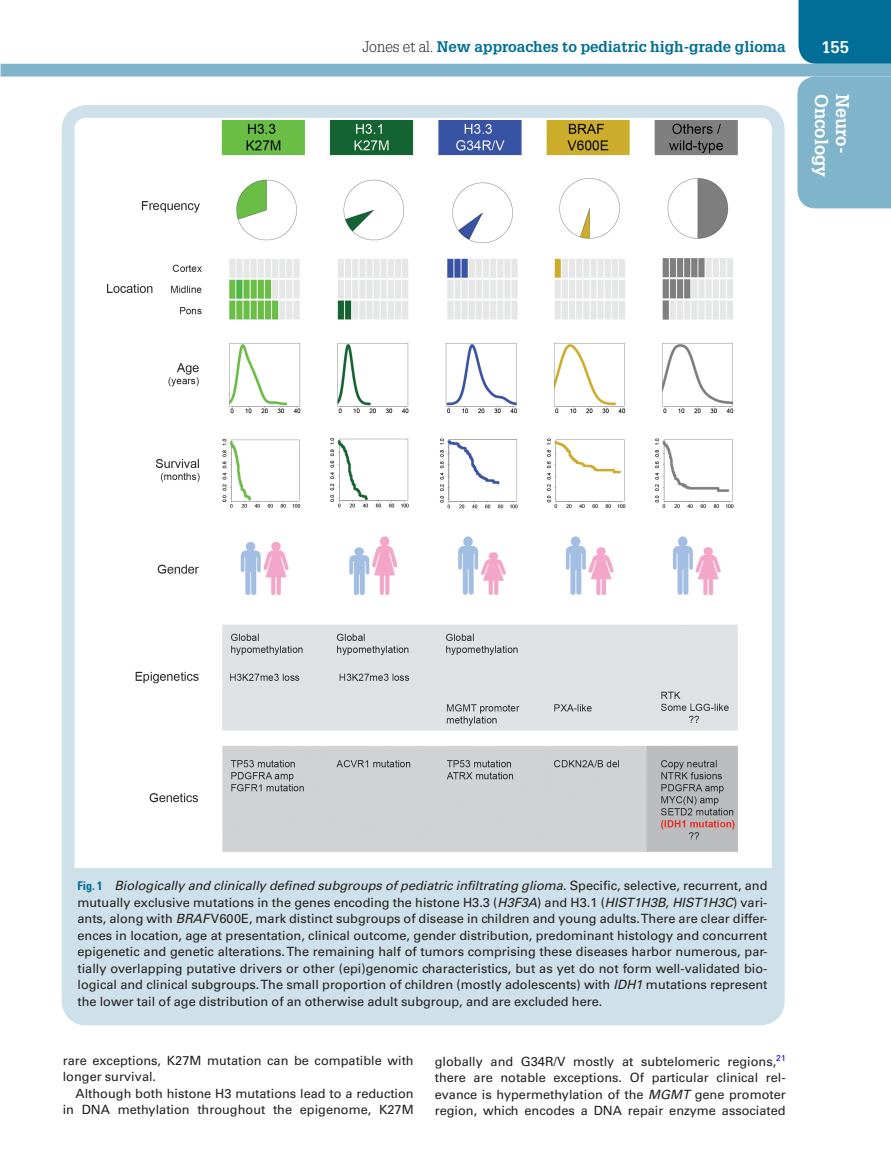
<style>
.page{position:relative;width:891px;height:1175px;background:#fff}
.page>*{position:absolute;margin:0;border:0;box-sizing:border-box;transform-origin:0 0}
.t1{font:700 18px "Glypha LT Std";color:#fff}
.t2{font:700 16.5px "Glypha LT Std";color:#fff}
.t3{font:700 15px "Glypha LT Std";color:#006e96}
.t4{font:12.75px/16.5px "Univers LT Std";color:#231f20;text-align:justify}
.s1{font-weight:300;color:#231f20}
.s2{font-weight:700;font-stretch:condensed;font-size:12px;color:#006e96}
.s3{font-style:italic}
</style>
<div class="page">
<div style="left:799px;top:0;width:92px;height:64px;background:#006e96"></div>
<div style="left:1px;top:64px;width:890px;height:12px;background:#7fb4ca"></div>
<div style="left:797px;top:76px;width:94px;height:132px;background:#7fb4ca"></div>
<div style="left:73px;top:868px;width:700px;height:151px;background:#cee0ea"></div>
<img style="left:107px;top:121px;width:630px;height:730px">
<div style="left:62px;top:105px;width:723px;height:920px;border:13px solid #cee0ea;border-radius:18px"></div>
<p class="t3" style="left:363px;top:37px;width:425px"><span class="s1">Jones et al.</span> New approaches to pediatric high-grade glioma</p>
<p class="t2" style="left:821px;top:37px;width:29px">155</p>
<h1 class="t1" style="left:833px;top:94px;width:85px;rotate:90deg">Oncology</h1>
<h1 class="t1" style="left:854px;top:94px;width:61px;rotate:90deg">Neuro-</h1>
<p class="t4" style="left:77px;top:877px;width:692px"><span class="s2">Fig. 1</span> <span class="s3">Biologically and clinically defined subgroups of pediatric infiltrating glioma</span>. Specific, selective, recurrent, and mutually exclusive mutations in the genes encoding the histone H3.3 (<span class="s3">H3F3A</span>) and H3.1 (<span class="s3">HIST1H3B</span>, <span class="s3">HIST1H3C</span>) vari&shy;ants, along with <span class="s3">BRAF</span> V600E, mark distinct subgroups of disease in children and young adults. There are clear differ&shy;ences in location, age at presentation, clinical outcome, gender distribution, predominant histology and concurrent epigenetic and genetic alterations. The remaining half of tumors comprising these diseases harbor numerous, par&shy;tially overlapping putative drivers or other (epi)genomic characteristics, but as yet do not form well-validated bio&shy;logical and clinical subgroups. The small proportion of children (mostly adolescents) with <span class="s3">IDH1</span> mutations represent the lower tail of age distribution of an otherwise adult subgroup, and are excluded here.</p>
<p class="t4" style="left:63px;top:1051px;width:352px">rare exceptions, K27M mutation can be compatible with longer survival.</p>
<p class="t4" style="left:63px;top:1084px;width:353px;text-align:right">Although both histone H3 mutations lead to a reduction in DNA methylation throughout the epigenome, K27M</p>
<p class="t4" style="left:435px;top:1053px;width:353px">globally and G34R/V mostly at subtelomeric regions,<sup>21 </sup>there are notable exceptions. Of particular clinical rel&shy;evance is hypermethylation of the <span class="s3">MGMT</span> gene promoter region, which encodes a DNA repair enzyme associated</p>
</div>
